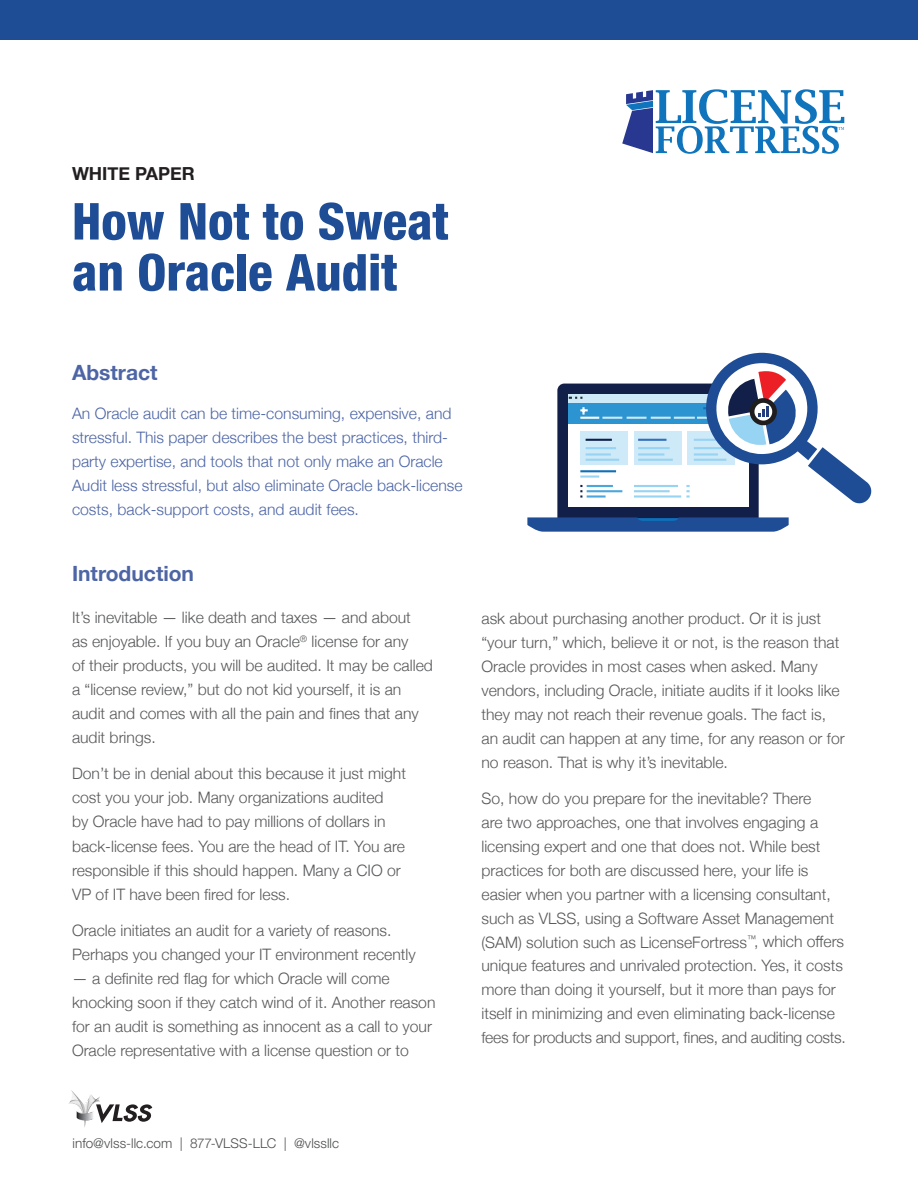
<style>
.page{position:relative;width:918px;height:1188px;background:#fff}
.page>*{position:absolute;margin:0;border:0;box-sizing:border-box;transform-origin:0 0}
.t1{font:800 condensed 51px/51px "Helvetica Neue LT Std";color:#1e4d96}
.t2{font:700 21px "Helvetica Neue";color:#4d65a5}
.t3{font:700 18px "Helvetica Neue";color:#231f20}
.t4{font:300 15.75px/24px "Helvetica Neue";color:#57585a}
.t5{font:300 15.75px/24px "Helvetica Neue";color:#4d65a5}
.t6{font:300 13.5px "Helvetica Neue LT Std";letter-spacing:.005em;color:#4b4c4d}
</style>
<div class="page">
<div style="left:0;top:0;width:918px;height:40px;background:#1e4d96"></div>
<svg style="left:68px;top:1090px;width:84px;height:37px"></svg>
<svg style="left:622px;top:89px;width:222px;height:65px"></svg>
<svg style="left:527px;top:353px;width:344px;height:179px"></svg>
<p class="t3" style="left:72px;top:159px;width:124px">WHITE PAPER</p>
<h1 class="t1" style="left:72px;top:195px;width:378px">How Not to Sweat an Oracle Audit</h1>
<h2 class="t2" style="left:72px;top:357px;width:87px">Abstract</h2>
<p class="t5" style="left:72px;top:401px;width:392px">An Oracle audit can be time-consuming, expensive, and stressful. This paper describes the best practices, third&shy;party expertise, and tools that not only make an Oracle Audit less stressful, but also eliminate Oracle back-license costs, back-support costs, and audit fees.</p>
<h2 class="t2" style="left:72px;top:558px;width:124px">Introduction</h2>
<p class="t4" style="left:72px;top:605px;width:362px">It’s inevitable — like death and taxes — and about<br>as enjoyable. If you buy an Oracle<sup>®</sup> license for any<br>of their products, you will be audited. It may be called a “license review,” but do not kid yourself, it is an audit and comes with all the pain and fines that any audit brings.</p>
<p class="t4" style="left:72px;top:761px;width:335px">Don’t be in denial about this because it just might cost you your job. Many organizations audited<br>by Oracle have had to pay millions of dollars in back-license fees. You are the head of IT. You are responsible if this should happen. Many a CIO or VP of IT have been fired for less.</p>
<p class="t4" style="left:72px;top:917px;width:345px">Oracle initiates an audit for a variety of reasons.<br>Perhaps you changed your IT environment recently</p>
<p class="t4" style="left:72px;top:965px;width:365px">— a definite red flag for which Oracle will come knocking soon if they catch wind of it. Another reason for an audit is something as innocent as a call to your Oracle representative with a license question or to</p>
<p class="t4" style="left:482px;top:605px;width:365px">ask about purchasing another product. Or it is just “your turn,” which, believe it or not, is the reason that Oracle provides in most cases when asked. Many vendors, including Oracle, initiate audits if it looks like they may not reach their revenue goals. The fact is, an audit can happen at any time, for any reason or for no reason. That is why it’s inevitable.</p>
<p class="t4" style="left:481px;top:785px;width:366px">So, how do you prepare for the inevitable? There<br>are two approaches, one that involves engaging a licensing expert and one that does not. While best practices for both are discussed here, your life is easier when you partner with a licensing consultant, such as VLSS, using a Software Asset Management (SAM) solution such as LicenseFortress<sup>™</sup>, which offers unique features and unrivaled protection. Yes, it costs more than doing it yourself, but it more than pays for itself in minimizing and even eliminating back-license fees for products and support, fines, and auditing costs.</p>
<p class="t6" style="left:73px;top:1135px;width:268px">info@vlss-llc.com | 877-VLSS-LLC | @vlssllc</p>
</div>
